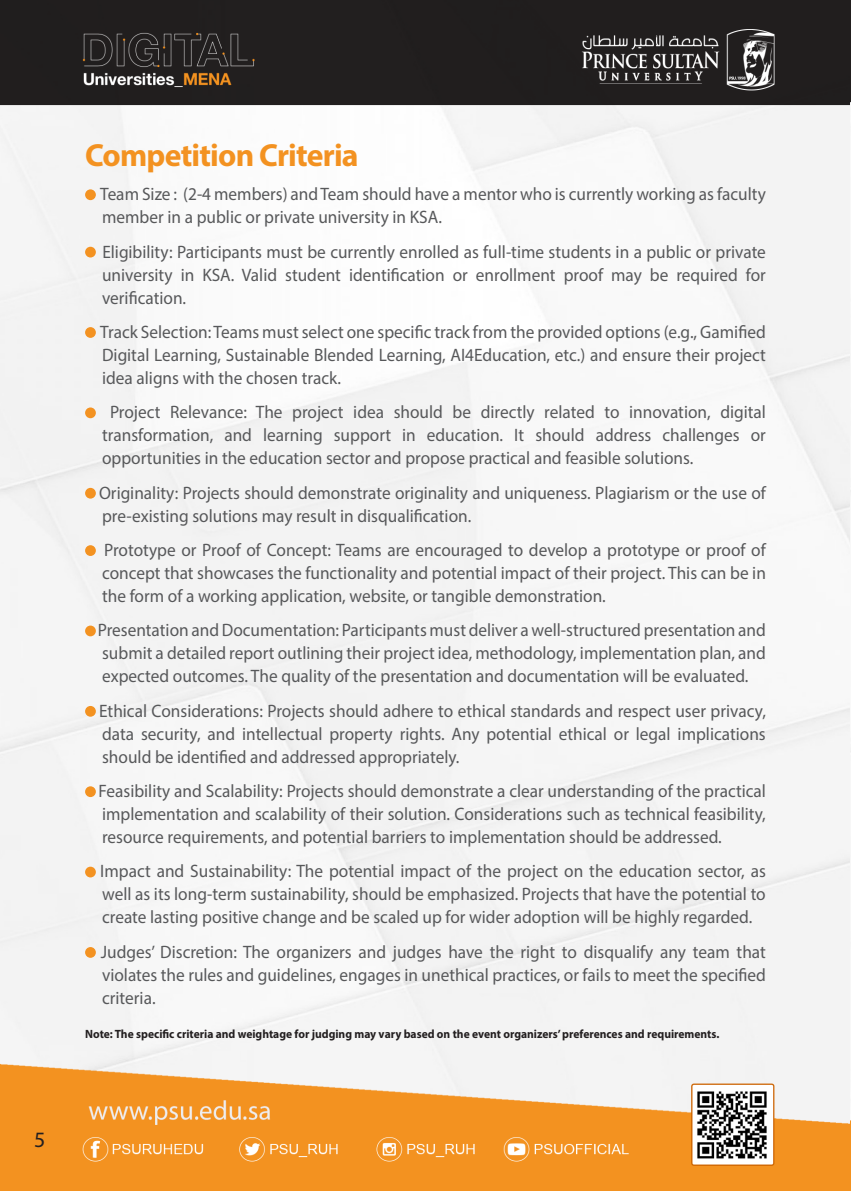
<style>
.page{position:relative;width:851px;height:1191px;background:#fff}
.page>*{position:absolute;margin:0;border:0;box-sizing:border-box;transform-origin:0 0}
.t1{font:700 32px "Myriad Pro";letter-spacing:-.025em;color:#f39221}
.t2{font:22px "Myriad Pro";color:#231f20}
.t3{font:18px/23px "Myriad Pro";color:#57585a;text-align:justify;scale:.96 1}
.t4{font:700 12px "Myriad Pro";color:#231f20;scale:.96 1}
</style>
<div class="page">
<img style="left:0;top:0;width:850px;height:1191px">
<img style="left:850px;top:0;width:1px;height:1191px">
<div style="left:85px;top:189px;width:11px;height:11px;background:#f39221;border-radius:50%"></div>
<div style="left:85px;top:247px;width:11px;height:10px;background:#f39221;border-radius:50%"></div>
<div style="left:85px;top:327px;width:11px;height:11px;background:#f39221;border-radius:50%"></div>
<div style="left:85px;top:407px;width:11px;height:11px;background:#f39221;border-radius:50%"></div>
<div style="left:85px;top:488px;width:11px;height:10px;background:#f39221;border-radius:50%"></div>
<div style="left:85px;top:545px;width:11px;height:11px;background:#f39221;border-radius:50%"></div>
<div style="left:85px;top:625px;width:11px;height:11px;background:#f39221;border-radius:50%"></div>
<div style="left:85px;top:706px;width:11px;height:10px;background:#f39221;border-radius:50%"></div>
<div style="left:85px;top:786px;width:11px;height:11px;background:#f39221;border-radius:50%"></div>
<div style="left:85px;top:866px;width:11px;height:11px;background:#f39221;border-radius:50%"></div>
<div style="left:85px;top:947px;width:11px;height:10px;background:#f39221;border-radius:50%"></div>
<p class="t2" style="left:34px;top:1125px;width:13px">5</p>
<p class="t1" style="left:85px;top:134px;width:275px">Competition Criteria</p>
<p class="t3" style="left:100px;top:182px;width:694px">Team Size (: 2-4 members) andTeam should have a mentor who is currently working as faculty member in a public or private university in KSA.</p>
<p class="t3" style="left:102px;top:240px;width:693px">Eligibility: Participants must be currently enrolled as full-time students in a public or private university in KSA. Valid student identification or enrollment proof may be required for verification.</p>
<p class="t3" style="left:100px;top:320px;width:694px">Track Selection:Teams must select one specific track from the provided options g.e( ., Gamified Digital Learning, Sustainable Blended Learning, AI4Education, etc ) . and ensure their project idea aligns with the chosen track.</p>
<p class="t3" style="left:720px;top:400px;width:49px">digital</p>
<p class="t3" style="left:170px;top:400px;width:81px">Relevance:</p>
<p class="t3" style="left:256px;top:400px;width:29px">The</p>
<p class="t3" style="left:353px;top:400px;width:34px">idea</p>
<p class="t3" style="left:393px;top:400px;width:53px">should</p>
<p class="t3" style="left:452px;top:400px;width:21px">be</p>
<p class="t3" style="left:480px;top:400px;width:58px">directly</p>
<p class="t3" style="left:544px;top:400px;width:54px">related</p>
<p class="t3" style="left:110px;top:400px;width:54px">Project</p>
<p class="t3" style="left:292px;top:400px;width:55px">project</p>
<p class="t3" style="left:629px;top:400px;width:86px">innovation,</p>
<p class="t3" style="left:604px;top:400px;width:17px">to</p>
<p class="t3" style="left:102px;top:423px;width:617px">transformation,<br>opportunities in the education sector and propose practical and feasible solutions.</p>
<p class="t3" style="left:99px;top:481px;width:696px">Originality: Projects should demonstrate originality and uniqueness. Plagiarism or the use of pre-existing solutions may result in disqualification.</p>
<p class="t3" style="left:102px;top:538px;width:693px">Prototype or Proof of Concept: Teams are encouraged to develop a prototype or proof of concept that showcases the functionality and potential impact of their project. This can be in the form of a working application, website, or tangible demonstration.</p>
<p class="t3" style="left:98px;top:618px;width:697px">PresentationandDocumentation: Participants must deliver a well-structured presentation and submit a detailed report outlining their project idea, methodology, implementation plan, and expected outcomes. The quality of the presentation and documentation will be evaluated.</p>
<p class="t3" style="left:99px;top:699px;width:696px">Ethical Considerations: Projects should adhere to ethical standards and respect user privacy, data security, and intellectual property rights. Any potential ethical or legal implications should be identified and addressed appropriately.</p>
<p class="t3" style="left:99px;top:779px;width:696px">Feasibility and Scalability: Projects should demonstrate a clear understanding of the practical implementation and scalability of their solution. Considerations such as technical feasibility, resource requirements, and potential barriers to implementation should be addressed.</p>
<p class="t3" style="left:100px;top:859px;width:694px">Impact and Sustainability: The potential impact of the project on the education sector, as well as its long-term sustainability, should be emphasized. Projects that have the potential to create lasting positive change and be scaled up for wider adoption will be highly regarded.</p>
<p class="t3" style="left:101px;top:940px;width:694px">Judges’ Discretion: The organizers and judges have the right to disqualify any team that violates the rules and guidelines, engages in unethical practices, or fails to meet the specified criteria.</p>
<p class="t4" style="left:85px;top:1026px;width:662px">Note: The specific criteria and weightage for judging may vary based on the event organizers’preferences and requirements.</p>
<p class="t3" style="left:224px;top:423px;width:30px">and</p>
<p class="t3" style="left:263px;top:423px;width:64px">learning</p>
<p class="t3" style="left:427px;top:423px;width:81px">education.</p>
<p class="t3" style="left:535px;top:423px;width:53px">should</p>
<p class="t3" style="left:595px;top:423px;width:59px">address</p>
<p class="t3" style="left:662px;top:423px;width:82px">challenges</p>
<p class="t3" style="left:402px;top:423px;width:16px">in</p>
<p class="t3" style="left:514px;top:423px;width:12px">It</p>
<p class="t3" style="left:334px;top:423px;width:61px">support</p>
<p class="t3" style="left:750px;top:423px;width:17px">or</p>
</div>
